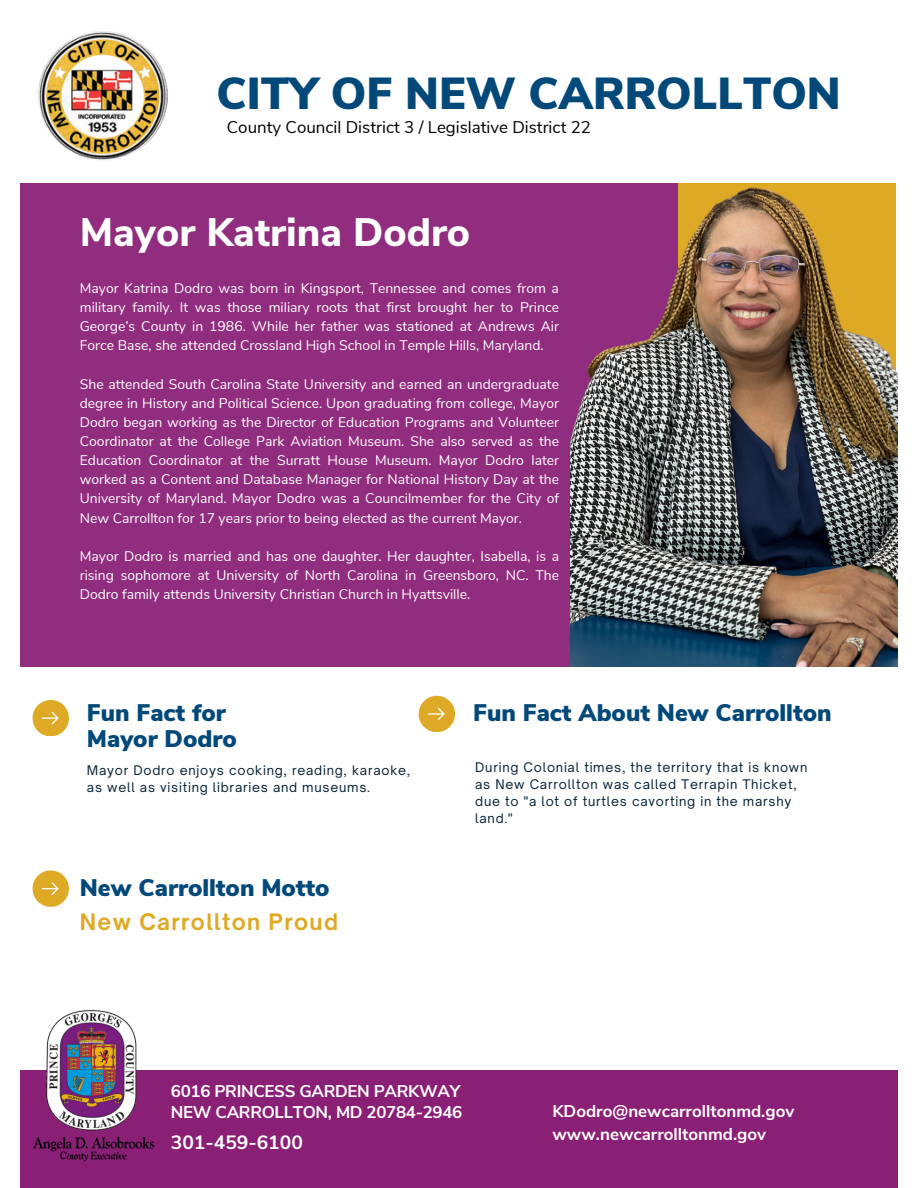
<style>
.page{position:relative;width:918px;height:1188px;background:#fff}
.page>*{position:absolute;margin:0;border:0;box-sizing:border-box;transform-origin:0 0}
.t1{font:900 44.7px "Nunito Sans";color:#024879}
.t2{font:800 39.75px "Nunito Sans";color:#fff}
.t3{font:900 24px "Nunito Sans";color:#024879}
.t4{font:700 21.75px "Open Sauce One";letter-spacing:.06em;color:#dea924}
.t5{font:700 19.2px "Nunito Sans";color:#fff}
.t6{font:700 16.95px "Nunito Sans";letter-spacing:-.02em;color:#fff}
.t7{font:700 16.95px "Nunito Sans";color:#fff}
.t8{font:16.95px "Nunito Sans";color:#000}
.t9{font:13.95px/19.2px "Nunito Sans";color:#fff;text-align:justify}
.t10{font:12.75px/17px "Open Sauce One";letter-spacing:.06em;color:#062133}
</style>
<div class="page">
<div style="left:20px;top:183px;width:659px;height:484px;background:#912d7e"></div>
<div style="left:20px;top:1070px;width:878px;height:118px;background:#8a2076"></div>
<svg style="left:33px;top:700px;width:36px;height:36px"></svg>
<svg style="left:419px;top:696px;width:36px;height:36px"></svg>
<img style="left:33px;top:1009px;width:122px;height:153px">
<svg style="left:33px;top:870px;width:36px;height:36px"></svg>
<img style="left:38px;top:31px;width:130px;height:130px">
<img style="left:570px;top:183px;width:328px;height:484px">
<p class="t1" style="left:216px;top:64px;width:626px">CITY OF NEW CARROLLTON</p>
<p class="t8" style="left:227px;top:116px;width:366px">County Council District 3 / Legislative District 22</p>
<p class="t2" style="left:80px;top:206px;width:392px">Mayor Katrina Dodro</p>
<p class="t9" style="left:80px;top:279px;width:481px">Mayor Katrina Dodro was born in Kingsport, Tennessee and comes from a military family. It was those miliary roots that first brought her to Prince George’s County in 1986. While her father was stationed at Andrews Air Force Base, she attended Crossland High School in Temple Hills, Maryland.</p>
<p class="t9" style="left:80px;top:374px;width:481px">She attended South Carolina State University and earned an undergraduate degree in History and Political Science. Upon graduating from college, Mayor Dodro began working as the Director of Education Programs and Volunteer Coordinator at the College Park Aviation Museum. She also served as the Education Coordinator at the Surratt House Museum. Mayor Dodro later worked as a Content and Database Manager for National History Day at the University of Maryland. Mayor Dodro was a Councilmember for the City of New Carrollton for 17 years prior to being elected as the current Mayor.</p>
<p class="t9" style="left:80px;top:547px;width:481px">Mayor Dodro is married and has one daughter. Her daughter, Isabella, is a rising sophomore at University of North Carolina in Greensboro, NC. The Dodro family attends University Christian Church in Hyattsville.</p>
<p class="t3" style="left:87px;top:697px;width:141px">Fun Fact for</p>
<p class="t3" style="left:87px;top:722px;width:151px">Mayor Dodro</p>
<p class="t10" style="left:87px;top:762px;width:325px">Mayor Dodro enjoys cooking, reading, karaoke, as well as visiting libraries and museums.</p>
<p class="t3" style="left:80px;top:872px;width:251px">New Carrollton Motto</p>
<p class="t4" style="left:80px;top:908px;width:260px">New Carrollton Proud</p>
<p class="t3" style="left:473px;top:697px;width:360px">Fun Fact About New Carrollton</p>
<p class="t10" style="left:475px;top:759px;width:334px">During Colonial times, the territory that is known as New Carrollton was called Terrapin Thicket, due to "a lot of turtles cavorting in the marshy land."</p>
<p class="t6" style="left:171px;top:1080px;width:291px">6016 PRINCESS GARDEN PARKWAY</p>
<p class="t6" style="left:171px;top:1100px;width:293px">NEW CARROLLTON, MD 20784-2946</p>
<p class="t5" style="left:171px;top:1130px;width:133px">301-459-6100</p>
<p class="t7" style="left:552px;top:1100px;width:243px">KDodro@newcarrolltonmd.gov</p>
<p class="t7" style="left:552px;top:1123px;width:215px">www.newcarrolltonmd.gov</p>
</div>
